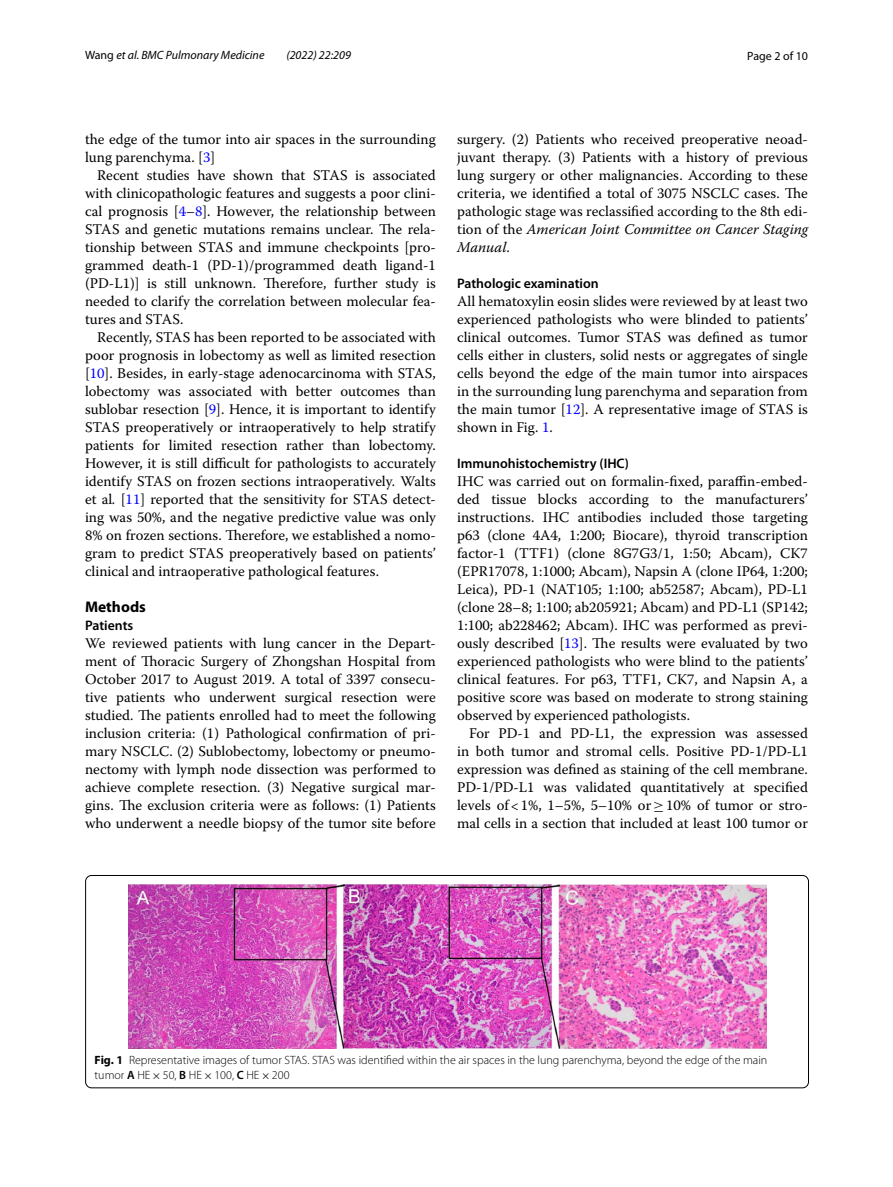
<style>
.page{position:relative;width:893px;height:1187px;background:#fff}
.page>*{position:absolute;margin:0;border:0;box-sizing:border-box;transform-origin:0 0}
.t1{font:700 15.45px "Myriad Pro";color:#000}
.t2{font:14.7px/18px "Warnock Pro";color:#000;text-align:justify}
.t3{font:600 13.8px "Myriad Pro";color:#000}
.t4{font:300 12px/15px "Myriad Pro";color:#000}
.t5{font:italic 12px "Myriad Pro";color:#000}
.t6{font:12px "Myriad Pro";color:#000}
.s1{font-style:normal}
.s2{color:#00f}
.s3{font-style:italic}
.s4{font-family:"MTSY"}
.s5{font-weight:700}
.s6{font-weight:600}
.s7{font-family:"MTSY";font-weight:400}
</style>
<div class="page">
<img style="left:128px;top:884px;width:638px;height:164px">
<div style="left:85px;top:875px;width:724px;height:212px;border:1px solid #000;border-radius:6px"></div>
<p class="t5" style="left:85px;top:48px;width:181px"><span class="s1">Wang</span> et al. BMC Pulmonary Medicine</p>
<p class="t5" style="left:286px;top:48px;width:66px">(2022) 22:209</p>
<p class="t6" style="left:747px;top:48px;width:62px">Page 2 of 10</p>
<p class="t2" style="left:85px;top:130px;width:352px">the edge of the tumor into air spaces in the surrounding lung parenchyma. [<span class="s2">3</span>]</p>
<p class="t2" style="left:85px;top:166px;width:352px;text-indent:12px">Recent studies have shown that STAS is associated with clinicopathologic features and suggests a poor clini&shy;cal prognosis [<span class="s2">4</span>–<span class="s2">8</span>]. However, the relationship between STAS and genetic mutations remains unclear. The rela&shy;tionship between STAS and immune checkpoints [pro&shy;grammed death-1 (PD-1)/programmed death ligand-1 (PD-L1)] is still unknown. Therefore, further study is needed to clarify the correlation between molecular fea&shy;tures and STAS.</p>
<p class="t2" style="left:85px;top:328px;width:352px;text-indent:12px">Recently, STAS has been reported to be associated with poor prognosis in lobectomy as well as limited resection [<span class="s2">10</span>]. Besides, in early-stage adenocarcinoma with STAS, lobectomy was associated with better outcomes than sublobar resection [<span class="s2">9</span>]. Hence, it is important to identify STAS preoperatively or intraoperatively to help stratify patients for limited resection rather than lobectomy.<br>However, it is still difficult for pathologists to accurately identify STAS on frozen sections intraoperatively<span class="s3">.</span> Walts et al<span class="s3">.</span> [<span class="s2">11</span>] reported that the sensitivity for STAS detect&shy;ing was 50%, and the negative predictive value was only 8% on frozen sections. Therefore, we established a nomo&shy;gram to predict STAS preoperatively based on patients’ clinical and intraoperative pathological features.</p>
<p class="t1" style="left:85px;top:596px;width:62px">Methods</p>
<p class="t3" style="left:85px;top:616px;width:50px">Patients</p>
<p class="t2" style="left:85px;top:634px;width:352px">We reviewed patients with lung cancer in the Depart&shy;ment of Thoracic Surgery of Zhongshan Hospital from October 2017 to August 2019. A total of 3397 consecu&shy;tive patients who underwent surgical resection were studied. The patients enrolled had to meet the following inclusion criteria: (1) Pathological confirmation of pri&shy;mary NSCLC. (2) Sublobectomy, lobectomy or pneumo&shy;nectomy with lymph node dissection was performed to achieve complete resection. (3) Negative surgical mar&shy;gins. The exclusion criteria were as follows: (1) Patients who underwent a needle biopsy of the tumor site before</p>
<p class="t2" style="left:457px;top:130px;width:352px">surgery. (2) Patients who received preoperative neoad&shy;juvant therapy. (3) Patients with a history of previous lung surgery or other malignancies. According to these criteria, we identified a total of 3075 NSCLC cases. The pathologic stage was reclassified according to the 8th edi&shy;tion of the <span class="s3">American Joint Committee on Cancer Staging Manual</span>.</p>
<p class="t3" style="left:457px;top:274px;width:143px">Pathologic examination</p>
<p class="t2" style="left:457px;top:292px;width:352px">All hematoxylin eosin slides were reviewed by at least two experienced pathologists who were blinded to patients’ clinical outcomes. Tumor STAS was defined as tumor cells either in clusters, solid nests or aggregates of single cells beyond the edge of the main tumor into airspaces in the surrounding lung parenchyma and separation from the main tumor [<span class="s2">12</span>]. A representative image of STAS is shown in Fig. <span class="s2">1</span>.</p>
<p class="t3" style="left:457px;top:454px;width:173px">Immunohistochemistry (IHC)</p>
<p class="t2" style="left:457px;top:472px;width:352px">IHC was carried out on formalin-fixed, paraffin-embed&shy;ded tissue blocks according to the manufacturers’ instructions. IHC antibodies included those targeting p63 (clone 4A4, 1:200; Biocare), thyroid transcription factor-1 (TTF1) (clone 8G7G3/1, 1:50; Abcam), CK7 (EPR17078, 1:1000; Abcam), Napsin A (clone IP64, 1:200; Leica), PD-1 (NAT105; 1:100; ab52587; Abcam), PD-L1 (clone 28–8; 1:100; ab205921; Abcam) and PD-L1 (SP142; 1:100; ab228462; Abcam). IHC was performed as previ&shy;ously described [<span class="s2">13</span>]. The results were evaluated by two experienced pathologists who were blind to the patients’ clinical features. For p63, TTF1, CK7, and Napsin A, a positive score was based on moderate to strong staining observed by experienced pathologists.</p>
<p class="t2" style="left:457px;top:724px;width:352px;text-indent:12px">For PD-1 and PD-L1, the expression was assessed in both tumor and stromal cells. Positive PD-1/PD-L1 expression was defined as staining of the cell membrane.<br>PD-1/PD-L1 was validated quantitatively at specified levels of&lt;1%, 1–5%, 5–10% or<span class="s4">≥</span>10% of tumor or stro&shy;mal cells in a section that included at least 100 tumor or</p>
<p class="t4" style="left:95px;top:1052px;width:674px"><span class="s5">Fig. 1</span> Representative images of tumor STAS. STAS was identified within the air spaces in the lung parenchyma, beyond the edge of the main tumor <span class="s6">A</span> HE<span class="s7">×</span>50, <span class="s6">B</span> HE<span class="s7">×</span>100, <span class="s6">C</span> HE<span class="s7">×</span>200</p>
</div>
